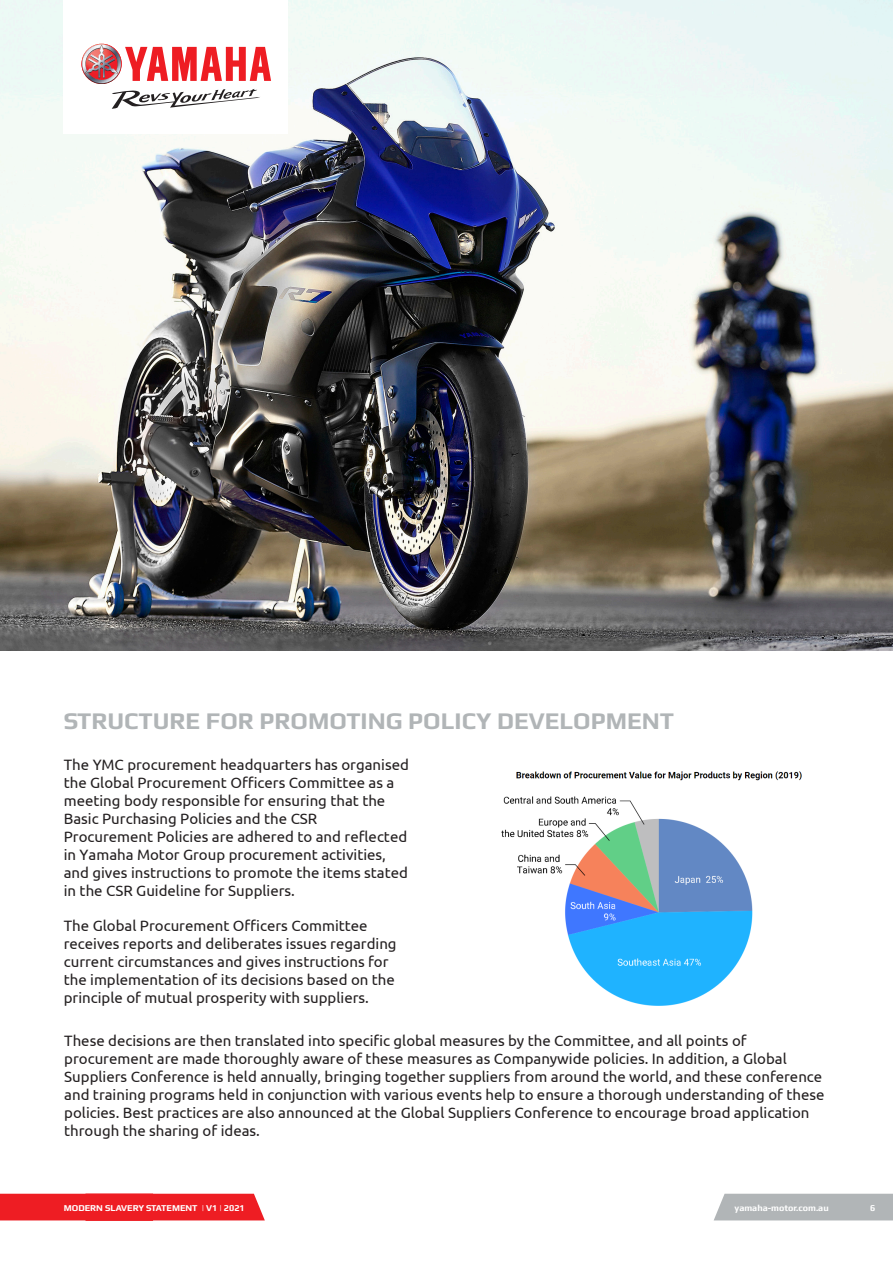
<style>
.page{position:relative;width:893px;height:1263px;background:#fff}
.page>*{position:absolute;margin:0;border:0;box-sizing:border-box;transform-origin:0 0}
.Heading_1{font:700 24px "Play";color:#b1b5b7}
.Sub-Heading_1{font:15px/18px "Ubuntu";color:#231f20}
.t1{font:700 9px "Play";color:#fff}
</style>
<div class="page">
<img style="left:0;top:0;width:893px;height:651px">
<div style="left:714px;top:1194px;width:179px;height:26px;background:#b1b5b7"></div>
<div style="left:0;top:1194px;width:265px;height:26px;background:#ee1d23"></div>
<img style="left:501px;top:771px;width:301px;height:235px">
<div style="left:63px;top:0;width:225px;height:134px;background:#fff"></div>
<img style="left:81px;top:44px;width:28px;height:20px">
<svg style="left:82px;top:45px;width:189px;height:64px"></svg>
<p class="Heading_1" style="left:64px;top:706px;width:612px">STRUCTURE FOR PROMOTING POLICY DEVELOPMENT</p>
<p class="Sub-Heading_1" style="left:64px;top:755px;width:347px">The YMC procurement headquarters has organised the Global Procurement Officers Committee as a meeting body responsible for ensuring that the Basic Purchasing Policies and the CSR Procurement Policies are adhered to and reflected in Yamaha Motor Group procurement activities, and gives instructions to promote the items stated in the CSR Guideline for Suppliers.</p>
<p class="Sub-Heading_1" style="left:64px;top:916px;width:334px">The Global Procurement Officers Committee receives reports and deliberates issues regarding current circumstances and gives instructions for the implementation of its decisions based on the principle of mutual prosperity with suppliers.</p>
<p class="Sub-Heading_1" style="left:64px;top:1031px;width:762px">These decisions are then translated into specific global measures by the Committee, and all points of procurement are made thoroughly aware of these measures as Companywide policies. In addition, a Global Suppliers Conference is held annually, bringing together suppliers from around the world, and these conference and training programs held in conjunction with various events help to ensure a thorough understanding of these policies. Best practices are also announced at the Global Suppliers Conference to encourage broad application through the sharing of ideas.</p>
<p class="t1" style="left:64px;top:1203px;width:183px">MODERN SLAVERY STATEMENT | V1 | 2021</p>
<p class="t1" style="left:734px;top:1203px;width:96px">yamaha-motor.com.au</p>
<p class="t1" style="left:870px;top:1203px;width:7px">6</p>
</div>
